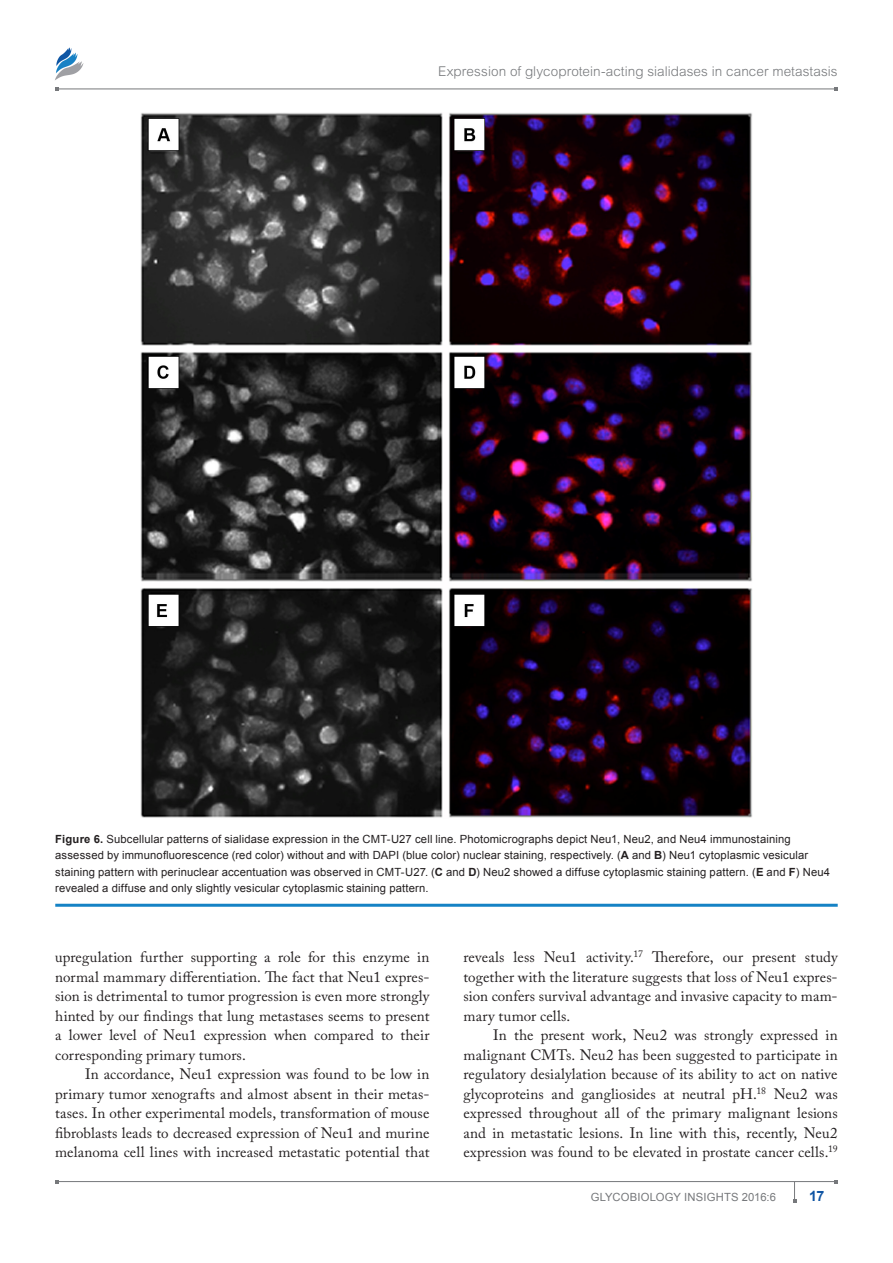
<style>
.page{position:relative;width:893px;height:1263px;background:#fff}
.page>*{position:absolute;margin:0;border:0;box-sizing:border-box;transform-origin:0 0}
.BodyText{font:15px/19.5px "Adobe Caslon Pro";letter-spacing:.005em;color:#231f20;text-align:justify}
.t1{font:700 14.25px "Arial";color:#1055a4}
.t2{font:300 13.5px "Arial MT Std";letter-spacing:.005em;color:#76787b}
.FigureCaption{font:11.25px/16.5px "Arial";letter-spacing:.015em;color:#231f20}
.t3{font:11.25px "Arial";letter-spacing:.015em;color:#76787b}
.s1{font-weight:700}
</style>
<div class="page">
<hr style="left:57px;top:89px;width:779px;height:1px;background:#76787b">
<hr style="left:57px;top:1181px;width:779px;height:1px;background:#76787b">
<img style="left:55px;top:47px;width:29px;height:33px">
<svg style="left:793px;top:1182px;width:3px;height:20px"></svg>
<hr style="left:55px;top:904px;width:783px;height:3px;background:#1582c5">
<img style="left:140px;top:113px;width:612px;height:705px">
<p class="t2" style="left:438px;top:63px;width:401px">Expression of glycoprotein-acting sialidases in cancer metastasis</p>
<p class="FigureCaption" style="left:55px;top:831px;width:776px"><span class="s1">Figure 6.</span> Subcellular patterns of sialidase expression in the CMT-U27 cell line. Photomicrographs depict Neu1, Neu2, and Neu4 immunostaining assessed by immunofluorescence (red color) without and with DAPI (blue color) nuclear staining, respectively. (<span class="s1">A</span> and <span class="s1">B</span>) Neu1 cytoplasmic vesicular staining pattern with perinuclear accentuation was observed in CMT-U27. (<span class="s1">C</span> and <span class="s1">D</span>) Neu2 showed a diffuse cytoplasmic staining pattern. (<span class="s1">E</span> and <span class="s1">F</span>) Neu4 revealed a diffuse and only slightly vesicular cytoplasmic staining pattern.</p>
<p class="BodyText" style="left:55px;top:947px;width:376px">upregulation further supporting a role for this enzyme in normal mammary differentiation. The fact that Neu1 expres&shy;sion is detrimental to tumor progression is even more strongly hinted by our findings that lung metastases seems to present a lower level of Neu1 expression when compared to their corresponding primary tumors.</p>
<p class="BodyText" style="left:55px;top:1064px;width:376px;text-indent:30px">In accordance, Neu1 expression was found to be low in primary tumor xenografts and almost absent in their metas&shy;tases. In other experimental models, transformation of mouse fibroblasts leads to decreased expression of Neu1 and murine melanoma cell lines with increased metastatic potential that</p>
<p class="BodyText" style="left:463px;top:947px;width:376px">reveals less Neu1 activity.<sup>17</sup> Therefore, our present study together with the literature suggests that loss of Neu1 expres&shy;sion confers survival advantage and invasive capacity to mam&shy;mary tumor cells.</p>
<p class="BodyText" style="left:463px;top:1025px;width:376px;text-indent:30px">In the present work, Neu2 was strongly expressed in malignant CMTs. Neu2 has been suggested to participate in regulatory desialylation because of its ability to act on native glycoproteins and gangliosides at neutral pH.<sup>18</sup> Neu2 was expressed throughout all of the primary malignant lesions and in metastatic lesions. In line with this, recently, Neu2 expression was found to be elevated in prostate cancer cells.<sup>19</sup></p>
<p class="t3" style="left:591px;top:1189px;width:187px">Glycobiology I nsights 2016:6</p>
<p class="t1" style="left:809px;top:1186px;width:17px">17</p>
</div>
